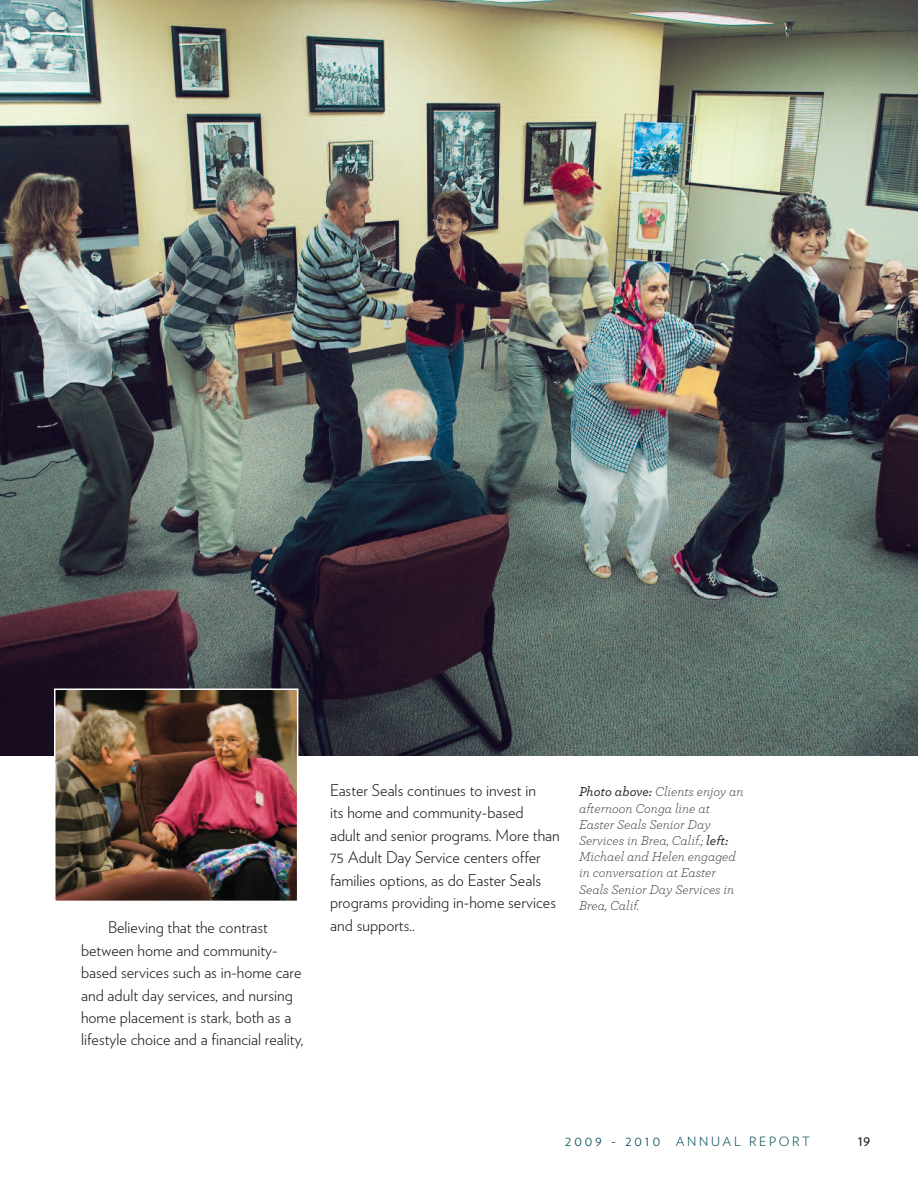
<style>
.page{position:relative;width:918px;height:1188px;background:#fff}
.page>*{position:absolute;margin:0;border:0;box-sizing:border-box;transform-origin:0 0}
.t1{font:300 16.2px/22.5px "Verlag";color:#231f20}
.t2{font:15px "Verlag";color:#231f20}
.t3{font:italic 300 13.5px/16.2px "Archer";color:#231f20}
.t4{font:300 12.75px "Verlag";letter-spacing:.21em;color:#004752}
.s1{font-weight:500}
.s2{font-size:14.25px}
</style>
<div class="page">
<img style="left:0;top:0;width:918px;height:756px">
<img style="left:57px;top:691px;width:238px;height:208px">
<div style="left:54px;top:688px;width:244px;height:214px;border:2px solid #fff"></div>
<p class="t1" style="left:81px;top:918px;width:224px;text-indent:27px">Believing that the contrast between home and community&shy;based services such as in-home care and adult day services, and nursing home placement is stark, both as a lifestyle choice and a financial reality,</p>
<p class="t1" style="left:330px;top:780px;width:231px">Easter Seals continues to invest in<br>its home and community-based<br>adult and senior programs. More than<br>75 Adult Day Service centers offer families options, as do Easter Seals programs providing in-home services and supports..</p>
<p class="t3" style="left:579px;top:785px;width:166px"><span class="s1">Photo above:</span> Clients enjoy an afternoon Conga line at<br>Easter Seals Senior Day<br>Services in Brea, Calif.; <span class="s1">left:<br></span>Michael and Helen engaged in conversation at Easter<br>Seals Senior Day Services in<br>Brea, Calif.</p>
<p class="t4" style="left:565px;top:1136px;width:246px"><span class="s2">2009 - 2010</span> ANNUAL REPORT</p>
<p class="t2" style="left:858px;top:1135px;width:14px">19</p>
</div>
